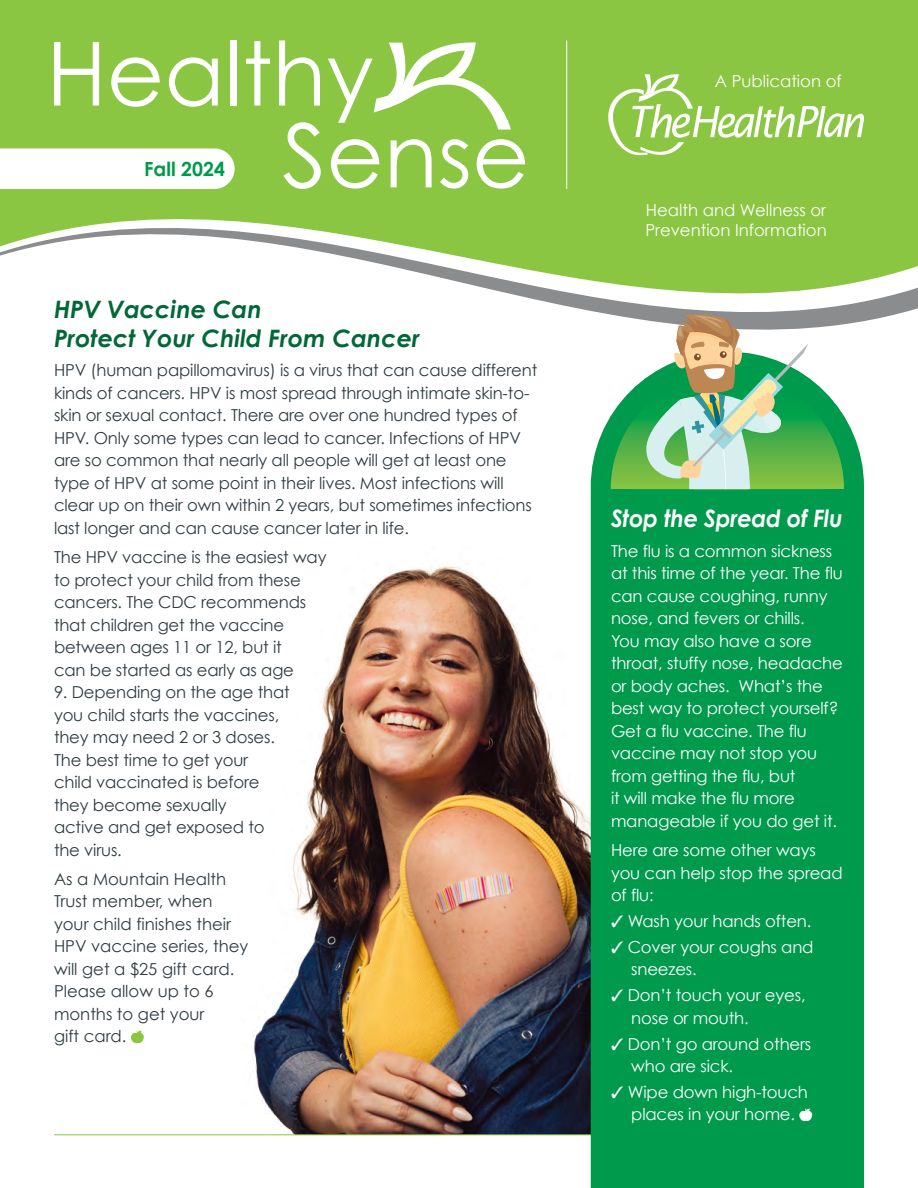
<style>
.page{position:relative;width:918px;height:1188px;background:#fff}
.page>*{position:absolute;margin:0;border:0;box-sizing:border-box;transform-origin:0 0}
.t1{font:88.35px/81.8px "Century Gothic";color:#fff}
.t2{font:italic 700 24px/28.8px "Century Gothic";color:#006838}
.t3{font:italic 700 24px "Century Gothic";letter-spacing:-.01em;color:#fff;scale:.94 1}
.t4{font:700 19.5px "Century Gothic";color:#009a4d}
.t5{font:16.5px/22.5px "Century Gothic";letter-spacing:-.01em;color:#303c42}
.t6{font:16.5px/22.5px "Century Gothic";letter-spacing:-.01em;color:#fff}
</style>
<div class="page">
<img style="left:253px;top:546px;width:338px;height:588px">
<div style="left:0;top:0;width:918px;height:147px;background:#8ac641"></div>
<svg style="left:0;top:147px;width:918px;height:178px;fill:#8ac641"></svg>
<svg style="left:374px;top:42px;width:137px;height:88px"></svg>
<hr style="left:566px;top:40px;width:1px;height:149px;background:#fff">
<svg style="left:606px;top:74px;width:258px;height:83px;background:#9ecf62"></svg>
<svg style="left:0;top:148px;width:235px;height:41px"></svg>
<hr style="left:54px;top:1134px;width:545px;height:1px;background:#8ac641">
<svg style="left:131px;top:1031px;width:13px;height:12px"></svg>
<div style="left:591px;top:416px;width:273px;height:772px;background:#009a4d"></div>
<svg style="left:799px;top:1109px;width:14px;height:12px"></svg>
<svg style="left:611px;top:311px;width:233px;height:178px"></svg>
<h1 class="t1" style="left:282px;top:32px;width:249px;text-indent:-236px">Healthy<br>Sense</h1>
<p class="t4" style="left:144px;top:157px;width:82px">Fall 2024</p>
<h2 class="t2" style="left:54px;top:294px;width:367px">HPV Vaccine Can<br>Protect Your Child From Cancer</h2>
<p class="t5" style="left:54px;top:359px;width:485px">HPV (human papillomavirus) is a virus that can cause different kinds of cancers. HPV is most spread through intimate skin-to&shy;skin or sexual contact. There are over one hundred types of HPV. Only some types can lead to cancer. Infections of HPV are so common that nearly all people will get at least one type of HPV at some point in their lives. Most infections will clear up on their own within 2 years, but sometimes infections last longer and can cause cancer later in life.</p>
<p class="t5" style="left:54px;top:546px;width:274px">The HPV vaccine is the easiest way to protect your child from these cancers. The CDC recommends that children get the vaccine between ages 11 or 12, but it<br>can be started as early as age</p>
<p class="t5" style="left:54px;top:681px;width:237px">9. Depending on the age that you child starts the vaccines, they may need 2 or 3 doses.<br>The best time to get your child vaccinated is before they become sexually<br>active and get exposed to the virus.</p>
<p class="t5" style="left:54px;top:867px;width:196px">As a Mountain Health<br>Trust member, when your child finishes their<br>HPV vaccine series, they will get a $25 gift card.<br>Please allow up to 6 months to get your<br>gift card.</p>
<p class="t6" style="left:715px;top:69px;width:128px">A Publication of</p>
<p class="t6" style="left:645px;top:200px;width:183px;line-height:19.8px">Health and Wellness or<br>Prevention Information</p>
<h2 class="t3" style="left:611px;top:503px;width:248px">Stop the Spread of Flu</h2>
<p class="t6" style="left:611px;top:539px;width:233px">The flu is a common sickness at this time of the year. The flu can cause coughing, runny nose, and fevers or chills.<br>You may also have a sore throat, stuffy nose, headache or body aches. What’s the best way to protect yourself?<br>Get a flu vaccine. The flu vaccine may not stop you from getting the flu, but<br>it will make the flu more manageable if you do get it.</p>
<p class="t6" style="left:611px;top:839px;width:233px">Here are some other ways you can help stop the spread of flu:</p>
<p class="t6" style="left:611px;top:909px;width:202px">✓ Wash your hands often.</p>
<p class="t6" style="left:631px;top:935px;width:184px;text-indent:-20px">✓ Cover your coughs and sneezes.</p>
<p class="t6" style="left:631px;top:984px;width:176px;text-indent:-20px">✓ Don’t touch your eyes, nose or mouth.</p>
<p class="t6" style="left:631px;top:1032px;width:182px;text-indent:-20px">✓ Don’t go around others who are sick.</p>
<p class="t6" style="left:611px;top:1080px;width:198px;text-align:center">✓ Wipe down high-touch places in your home.</p>
</div>
